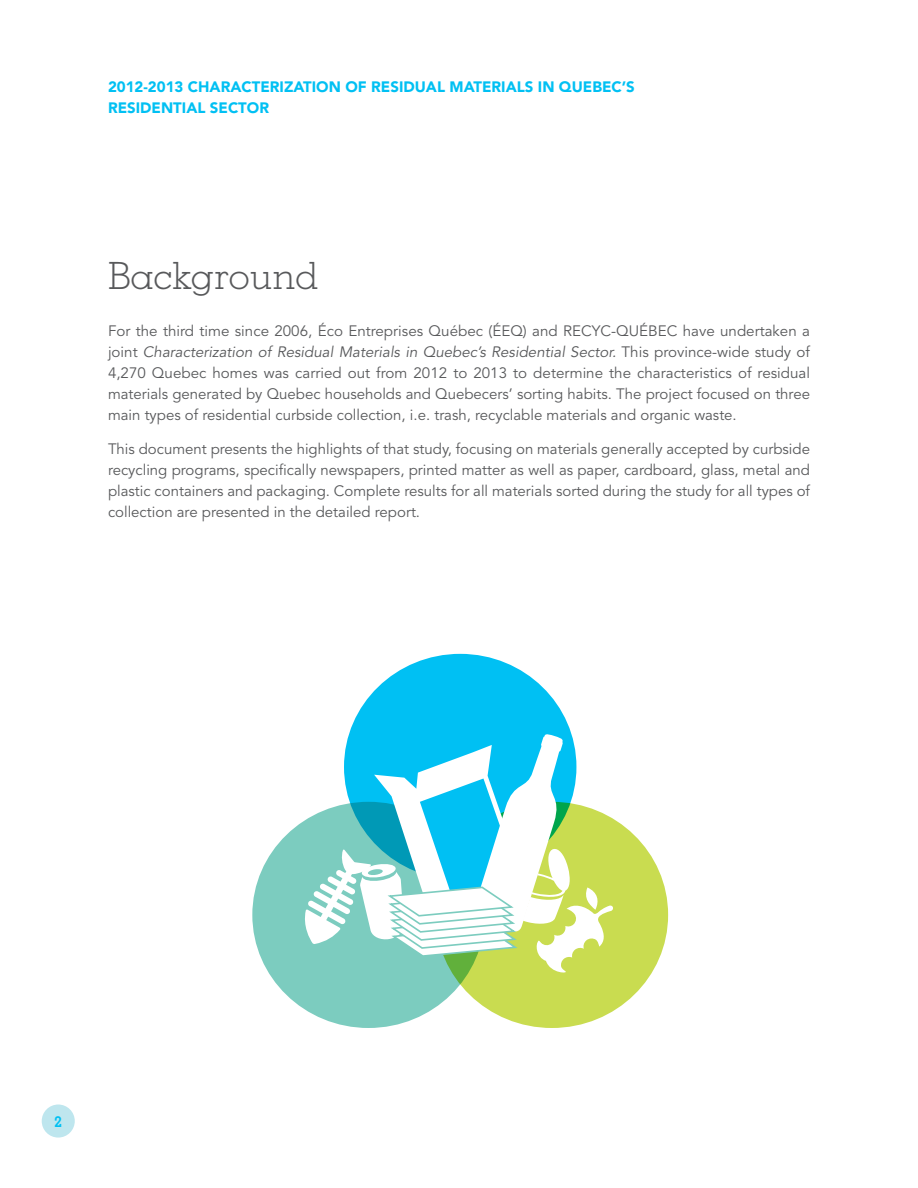
<style>
.page{position:relative;width:918px;height:1188px;background:#fff}
.page>*{position:absolute;margin:0;border:0;box-sizing:border-box;transform-origin:0 0}
.t1{font:300 37.5px "Memphis";color:#58595b}
.t2{font:15px/21px "Avenir";color:#58595b;text-align:justify}
.t3{font:900 15px/21px "Avenir";color:#00c0f3}
.t4{font:700 15px "Memphis";color:#00c0f3}
.s1{font-style:italic}
</style>
<div class="page">
<div style="left:42px;top:1105px;width:33px;height:33px;background:#bee6ee;border-radius:50%"></div>
<div style="left:344px;top:654px;width:232px;height:226px;background:#00c0f3;border-radius:50%"></div>
<div style="left:252px;top:802px;width:233px;height:226px;background:#7cccbf;border-radius:50%"></div>
<div style="left:436px;top:802px;width:232px;height:226px;background:#c9dc50;border-radius:50%"></div>
<svg style="left:302px;top:733px;width:311px;height:241px"></svg>
<p class="t3" style="left:108px;top:77px;width:528px">2012-2013 CHARACTERIZATION OF RESIDUAL MATERIALS IN QUEBEC’S<br>RESIDENTIAL SECTOR</p>
<h1 class="t1" style="left:108px;top:253px;width:212px">Background</h1>
<p class="t2" style="left:108px;top:321px;width:704px">For the third time since 2006, Éco Entreprises Québec (ÉEQ) and RECYC-QUÉBEC have undertaken a joint <span class="s1">Characterization of Residual Materials in Quebec’s Residential Sector.</span> This province-wide study of 4,270 Quebec homes was carried out from 2012 to 2013 to determine the characteristics of residual materials generated by Quebec households and Quebecers’ sorting habits. The project focused on three main types of residential curbside collection, i.e. trash, recyclable materials and organic waste.</p>
<p class="t2" style="left:108px;top:439px;width:704px">This document presents the highlights of that study, focusing on materials generally accepted by curbside recycling programs, specifically newspapers, printed matter as well as paper, cardboard, glass, metal and plastic containers and packaging. Complete results for all materials sorted during the study for all types of collection are presented in the detailed report.</p>
<p class="t4" style="left:55px;top:1112px;width:9px">2</p>
</div>
